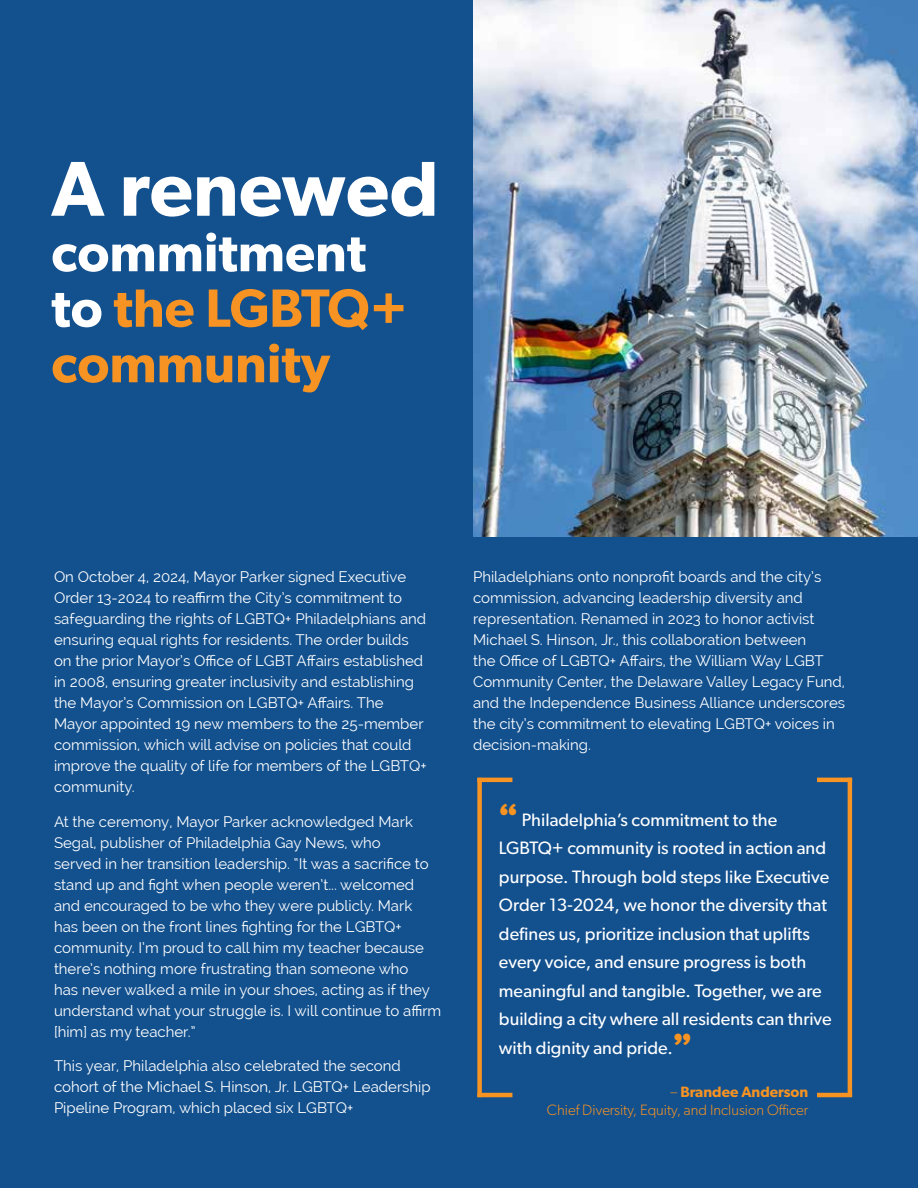
<style>
.page{position:relative;width:918px;height:1188px;background:#12508e}
.page>*{position:absolute;margin:0;border:0;box-sizing:border-box;transform-origin:0 0}
.t1{font:600 78px "Gibson";color:#fff}
.t2{font:600 54px/55.5px "Gibson";color:#f69322}
.t3{font:700 45px "Coquette";color:#f69322}
.t4{font:18px/28.5px "Gibson";color:#fff}
.t5{font:15px/21px "Raleway";color:#fff}
.t6{font:300 15px/18px "Gibson";color:#f69322;text-align:right}
.s1{color:#fff}
.s2{font-weight:600}
</style>
<div class="page">
<img style="left:473px;top:0;width:445px;height:537px">
<hr style="left:477px;top:778px;width:35px;height:4px;background:#f69322">
<hr style="left:477px;top:1093px;width:35px;height:4px;background:#f69322">
<div style="left:477px;top:778px;width:5px;height:319px;background:#f69322"></div>
<hr style="left:817px;top:1093px;width:35px;height:4px;background:#f69322">
<hr style="left:817px;top:778px;width:35px;height:4px;background:#f69322">
<hr style="left:848px;top:778px;width:4px;height:319px;background:#f69322">
<h1 class="t1" style="left:51px;top:142px;width:389px">A renewed</h1>
<h2 class="t2" style="left:51px;top:224px;width:358px"><span class="s1">commitment to</span> the LGBTQ+ community</h2>
<p class="t5" style="left:54px;top:566px;width:374px">On October 4, 2024, Mayor Parker signed Executive Order 13-2024 to reaffirm the City’s commitment to safeguarding the rights of LGBTQ+ Philadelphians and ensuring equal rights for residents. The order builds on the prior Mayor’s Office of LGBT Affairs established in 2008, ensuring greater inclusivity and establishing the Mayor’s Commission on LGBTQ+ Affairs. The Mayor appointed 19 new members to the 25-member commission, which will advise on policies that could improve the quality of life for members of the LGBTQ+ community.</p>
<p class="t5" style="left:54px;top:811px;width:389px">At the ceremony, Mayor Parker acknowledged Mark Segal, publisher of Philadelphia Gay News, who<br>served in her transition leadership. “It was a sacrifice to stand up and fight when people weren’t... welcomed and encouraged to be who they were publicly. Mark<br>has been on the front lines fighting for the LGBTQ+ community. I’m proud to call him my teacher because there’s nothing more frustrating than someone who<br>has never walked a mile in your shoes, acting as if they understand what your struggle is. I will continue to affirm [him] as my teacher.”</p>
<p class="t5" style="left:54px;top:1055px;width:378px">This year, Philadelphia also celebrated the second cohort of the Michael S. Hinson, Jr. LGBTQ+ Leadership<br>Pipeline Program, which placed six LGBTQ+</p>
<p class="t5" style="left:473px;top:566px;width:374px">Philadelphians onto nonprofit boards and the city’s commission, advancing leadership diversity and representation. Renamed in 2023 to honor activist Michael S. Hinson, Jr., this collaboration between<br>the Office of LGBTQ+ Affairs, the William Way LGBT Community Center, the Delaware Valley Legacy Fund, and the Independence Business Alliance underscores the city’s commitment to elevating LGBTQ+ voices in decision-making.</p>
<h3 class="t3" style="left:499px;top:793px;width:21px">“</h3>
<p class="t4" style="left:499px;top:805px;width:334px;text-indent:23px">Philadelphia’s commitment to the LGBTQ+ community is rooted in action and purpose. Through bold steps like Executive Order 13-2024, we honor the diversity that defines us, prioritize inclusion that uplifts every voice, and ensure progress is both meaningful and tangible. Together, we are building a city where all residents can thrive with dignity and pride.</p>
<h3 class="t3" style="left:673px;top:1022px;width:21px">”</h3>
<p class="t6" style="left:547px;top:1083px;width:263px">– <span class="s2">Brandee Anderson<br></span>Chief Diversity, Equity, and Inclusion Officer</p>
</div>
